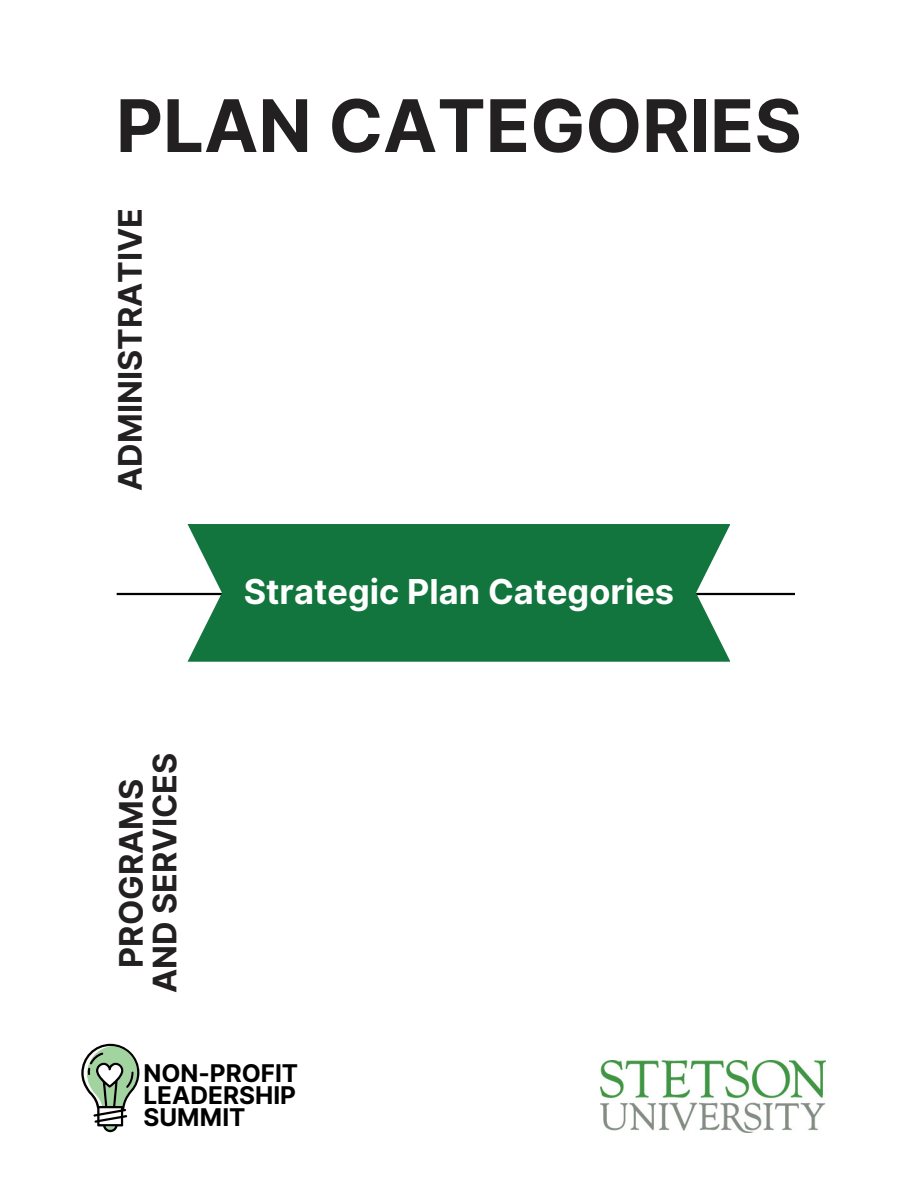
<style>
.page{position:relative;width:918px;height:1188px;background:#fff}
.page>*{position:absolute;margin:0;border:0;box-sizing:border-box;transform-origin:0 0}
.t1{font:700 72.6px "Inter";color:#222020}
.t2{font:700 34.35px "Inter";color:#fff}
.t3{font:700 32.4px "Inter";color:#222020}
.t4{font:700 24.45px "Inter";color:#000}
</style>
<div class="page">
<hr style="left:117px;top:593px;width:678px;height:2px;background:#000">
<svg style="left:188px;top:524px;width:542px;height:138px;background:#1f7d48"></svg>
<img style="left:601px;top:1060px;width:225px;height:72px">
<svg style="left:81px;top:1043px;width:59px;height:89px"></svg>
<div style="left:124px;top:1035px;width:15px;height:10px;background:#fff"></div>
<div style="left:135px;top:1047px;width:16px;height:10px;background:#fff"></div>
<div style="left:82px;top:1035px;width:15px;height:10px;background:#fff"></div>
<div style="left:69px;top:1048px;width:15px;height:10px;background:#fff"></div>
<p class="t1" style="left:116px;top:82px;width:687px">PLAN CATEGORIES</p>
<p class="t3" style="left:111px;top:491px;width:285px;rotate:-90deg">ADMINISTRATIVE</p>
<p class="t3" style="left:112px;top:968px;width:191px;rotate:-90deg">PROGRAMS</p>
<p class="t3" style="left:145px;top:993px;width:242px;rotate:-90deg">AND SERVICES</p>
<p class="t2" style="left:244px;top:571px;width:432px">Strategic Plan Categories</p>
<p class="t4" style="left:143px;top:1058px;width:156px">NON-PROFIT</p>
<p class="t4" style="left:143px;top:1080px;width:154px">LEADERSHIP</p>
<p class="t4" style="left:143px;top:1103px;width:104px">SUMMIT</p>
</div>
